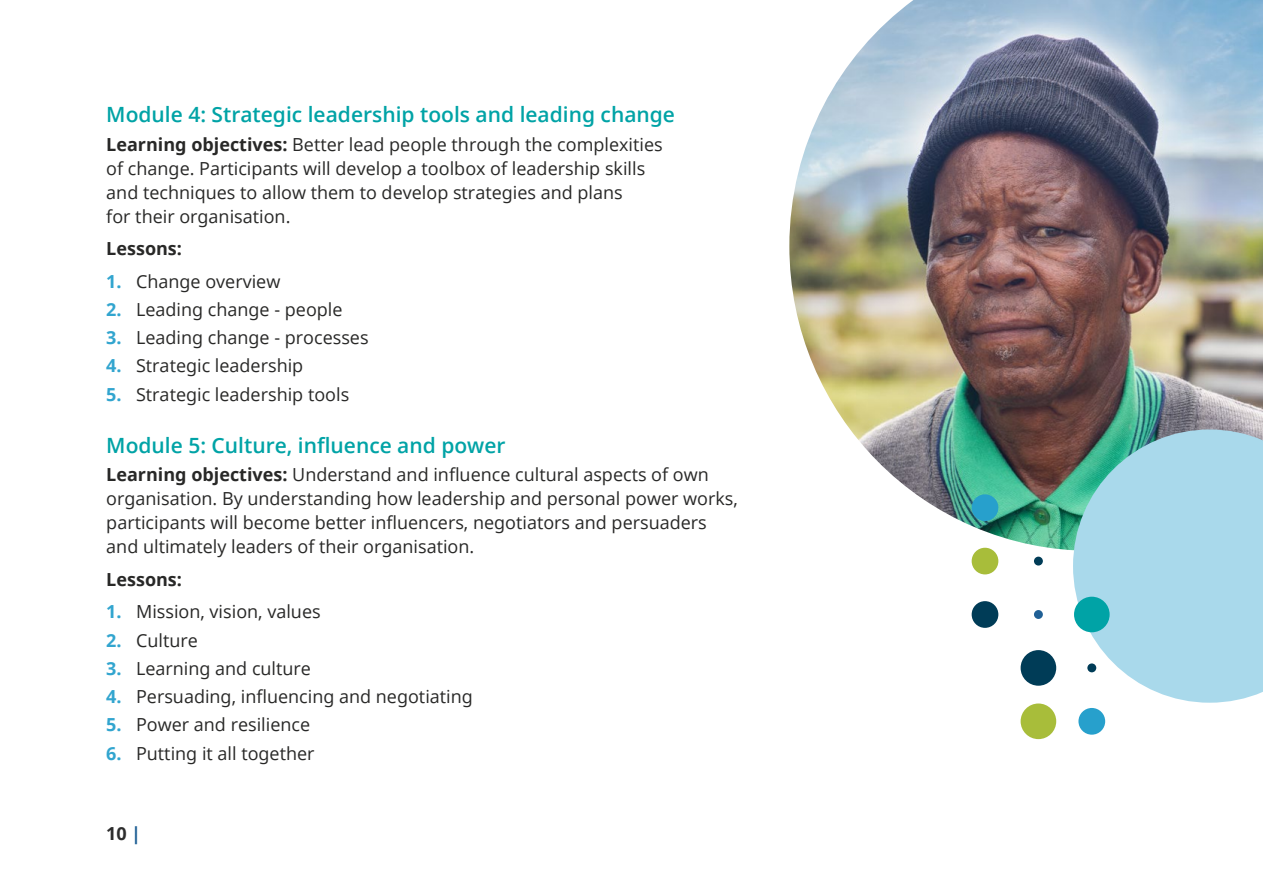
<style>
.page{position:relative;width:1263px;height:893px;background:#fff}
.page>*{position:absolute;margin:0;border:0;box-sizing:border-box;transform-origin:0 0}
.Heading_three{font:600 21px "Open Sans";color:#00a3a6}
.Body_copy{font:18px/24px "Open Sans";color:#282827}
.Body_copy-2{font:700 18px "Open Sans";color:#282827}
.t1{font:700 18px "Open Sans";color:#2d2d2d}
.s1{font-weight:700}
.s2{font-weight:700;color:#32a5cf}
.s3{color:#206095}
</style>
<div class="page">
<img style="left:789px;top:0;width:474px;height:551px">
<svg style="left:1073px;top:429px;width:190px;height:274px;background:#a7d6e3"></svg>
<div style="left:972px;top:494px;width:26px;height:27px;background:#27a0cc;border-radius:50%"></div>
<div style="left:972px;top:548px;width:26px;height:26px;background:#a8bd3a;border-radius:50%"></div>
<div style="left:1034px;top:557px;width:9px;height:8px;background:#003c57;border-radius:50%"></div>
<div style="left:972px;top:601px;width:26px;height:27px;background:#003c57;border-radius:50%"></div>
<div style="left:1034px;top:610px;width:9px;height:9px;background:#206095;border-radius:50%"></div>
<div style="left:1074px;top:597px;width:35px;height:35px;background:#00a3a6;border-radius:50%"></div>
<div style="left:1020px;top:650px;width:36px;height:36px;background:#003c57;border-radius:50%"></div>
<div style="left:1087px;top:663px;width:9px;height:9px;background:#003c57;border-radius:50%"></div>
<div style="left:1020px;top:703px;width:36px;height:36px;background:#a8bd3a;border-radius:50%"></div>
<div style="left:1078px;top:708px;width:27px;height:27px;background:#27a0cc;border-radius:50%"></div>
<h3 class="Heading_three" style="left:106px;top:100px;width:570px">Module 4: Strategic leadership tools and leading change</h3>
<p class="Body_copy" style="left:106px;top:132px;width:558px"><span class="s1">Learning objectives:</span> Better lead people through the complexities of change. Participants will develop a toolbox of leadership skills and techniques to allow them to develop strategies and plans<br>for their organisation.</p>
<p class="Body_copy-2" style="left:106px;top:236px;width:77px">Lessons:</p>
<p class="Body_copy" style="left:106px;top:269px;width:176px"><span class="s2">1.</span> Change overview</p>
<p class="Body_copy" style="left:106px;top:297px;width:238px"><span class="s2">2.</span> Leading change - people</p>
<p class="Body_copy" style="left:106px;top:325px;width:264px"><span class="s2">3.</span> Leading change - processes</p>
<p class="Body_copy" style="left:106px;top:353px;width:199px"><span class="s2">4.</span> Strategic leadership</p>
<p class="Body_copy" style="left:106px;top:382px;width:244px"><span class="s2">5.</span> Strategic leadership tools</p>
<h3 class="Heading_three" style="left:106px;top:431px;width:401px">Module 5: Culture, influence and power</h3>
<p class="Body_copy" style="left:106px;top:462px;width:633px"><span class="s1">Learning objectives:</span> Understand and influence cultural aspects of own organisation. By understanding how leadership and personal power works, participants will become better influencers, negotiators and persuaders and ultimately leaders of their organisation.</p>
<p class="Body_copy-2" style="left:106px;top:567px;width:77px">Lessons:</p>
<p class="Body_copy" style="left:106px;top:599px;width:216px"><span class="s2">1.</span> Mission, vision, values</p>
<p class="Body_copy" style="left:106px;top:628px;width:93px"><span class="s2">2.</span> Culture</p>
<p class="Body_copy" style="left:106px;top:656px;width:206px"><span class="s2">3.</span> Learning and culture</p>
<p class="Body_copy" style="left:106px;top:684px;width:368px"><span class="s2">4.</span> Persuading, influencing and negotiating</p>
<p class="Body_copy" style="left:106px;top:712px;width:205px"><span class="s2">5.</span> Power and resilience</p>
<p class="Body_copy" style="left:106px;top:741px;width:210px"><span class="s2">6.</span> Putting it all together</p>
<p class="t1" style="left:106px;top:820px;width:36px">10 <span class="s3">|</span></p>
</div>
